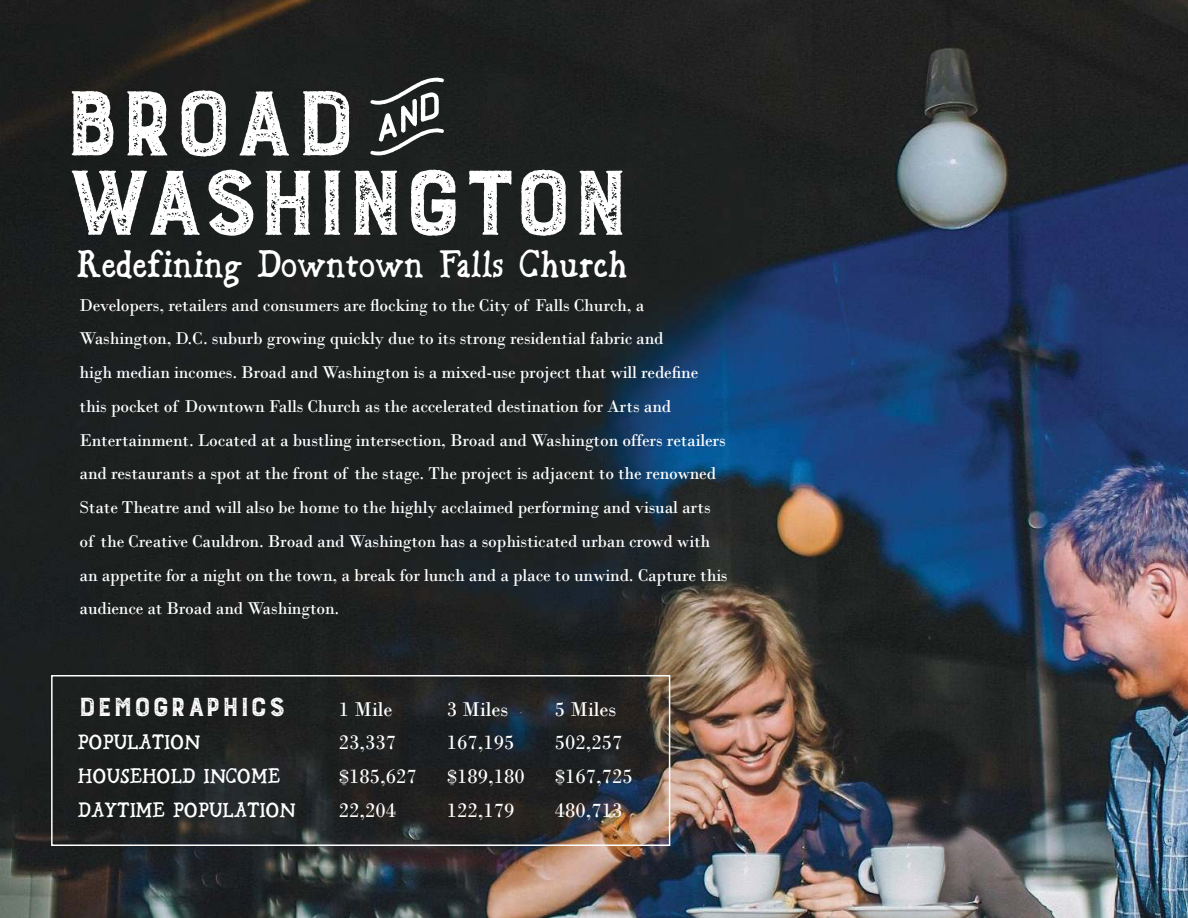
<style>
.page{position:relative;width:1188px;height:918px;background:#fff}
.page>*{position:absolute;margin:0;border:0;box-sizing:border-box;transform-origin:0 0}
.t1{font:38.7px "Bold Riley Regular";color:#fff}
.t2{font:300 34.5px "Burford Rustic";color:#fff}
.t3{font:21px "Bodoni";color:#fff}
.t4{font:21px "Bold Riley Regular";color:#fff}
.t5{font:18px/33.8px "Bodoni";letter-spacing:-.01em;color:#fff}
.s1{font-family:"Bodoni"}
</style>
<div class="page">
<img style="left:0;top:0;width:1188px;height:918px">
<svg style="left:70px;top:91px;width:44px;height:65px"></svg>
<svg style="left:127px;top:91px;width:41px;height:65px"></svg>
<svg style="left:181px;top:90px;width:45px;height:67px"></svg>
<svg style="left:239px;top:91px;width:51px;height:65px"></svg>
<svg style="left:303px;top:91px;width:46px;height:65px"></svg>
<svg style="left:72px;top:170px;width:128px;height:66px"></svg>
<svg style="left:208px;top:170px;width:46px;height:66px"></svg>
<svg style="left:265px;top:170px;width:46px;height:65px"></svg>
<svg style="left:323px;top:170px;width:18px;height:65px"></svg>
<svg style="left:353px;top:170px;width:45px;height:65px"></svg>
<svg style="left:411px;top:170px;width:45px;height:66px"></svg>
<svg style="left:468px;top:170px;width:44px;height:65px"></svg>
<svg style="left:521px;top:169px;width:45px;height:67px"></svg>
<svg style="left:579px;top:170px;width:44px;height:65px"></svg>
<svg style="left:370px;top:77px;width:75px;height:79px"></svg>
<div style="left:51px;top:675px;width:619px;height:171px;border:1px solid #fff"></div>
<h1 class="t1" style="left:77px;top:246px;width:552px">Redefining Downtown Falls Church</h1>
<p class="t5" style="left:80px;top:288px;width:650px">Developers, retailers and consumers are flocking to the City of Falls Church, a Washington, D.C. suburb growing quickly due to its strong residential fabric and<br>high median incomes. Broad and Washington is a mixed-use project that will redefine this pocket of Downtown Falls Church as the accelerated destination for Arts and Entertainment. Located at a bustling intersection, Broad and Washington offers retailers and restaurants a spot at the front of the stage. The project is adjacent to the renowned State Theatre and will also be home to the highly acclaimed performing and visual arts of the Creative Cauldron. Broad and Washington has a sophisticated urban crowd with an appetite for a night on the town, a break for lunch and a place to unwind. Capture this audience at Broad and Washington.</p>
<h2 class="t2" style="left:78px;top:683px;width:209px">DeMoGrApHiCs</h2>
<p class="t3" style="left:339px;top:700px;width:55px">1 Mile</p>
<p class="t3" style="left:447px;top:700px;width:63px">3 Miles</p>
<p class="t3" style="left:555px;top:700px;width:63px">5 Miles</p>
<p class="t4" style="left:78px;top:732px;width:124px">POPULATION</p>
<p class="t3" style="left:339px;top:734px;width:59px">23,337</p>
<p class="t3" style="left:447px;top:734px;width:69px">167,195</p>
<p class="t3" style="left:555px;top:734px;width:69px">502,257</p>
<p class="t4" style="left:78px;top:766px;width:204px">HOUSEHOLD INCOME</p>
<p class="t3" style="left:339px;top:767px;width:79px">$185,627</p>
<p class="t3" style="left:447px;top:767px;width:79px">$189,180</p>
<p class="t3" style="left:555px;top:767px;width:79px">$167,725</p>
<p class="t4" style="left:78px;top:800px;width:320px">DAYTIME POPULATION <span class="s1">22,204</span></p>
<p class="t3" style="left:447px;top:801px;width:69px">122,179</p>
<p class="t3" style="left:555px;top:801px;width:69px">480,713</p>
</div>
